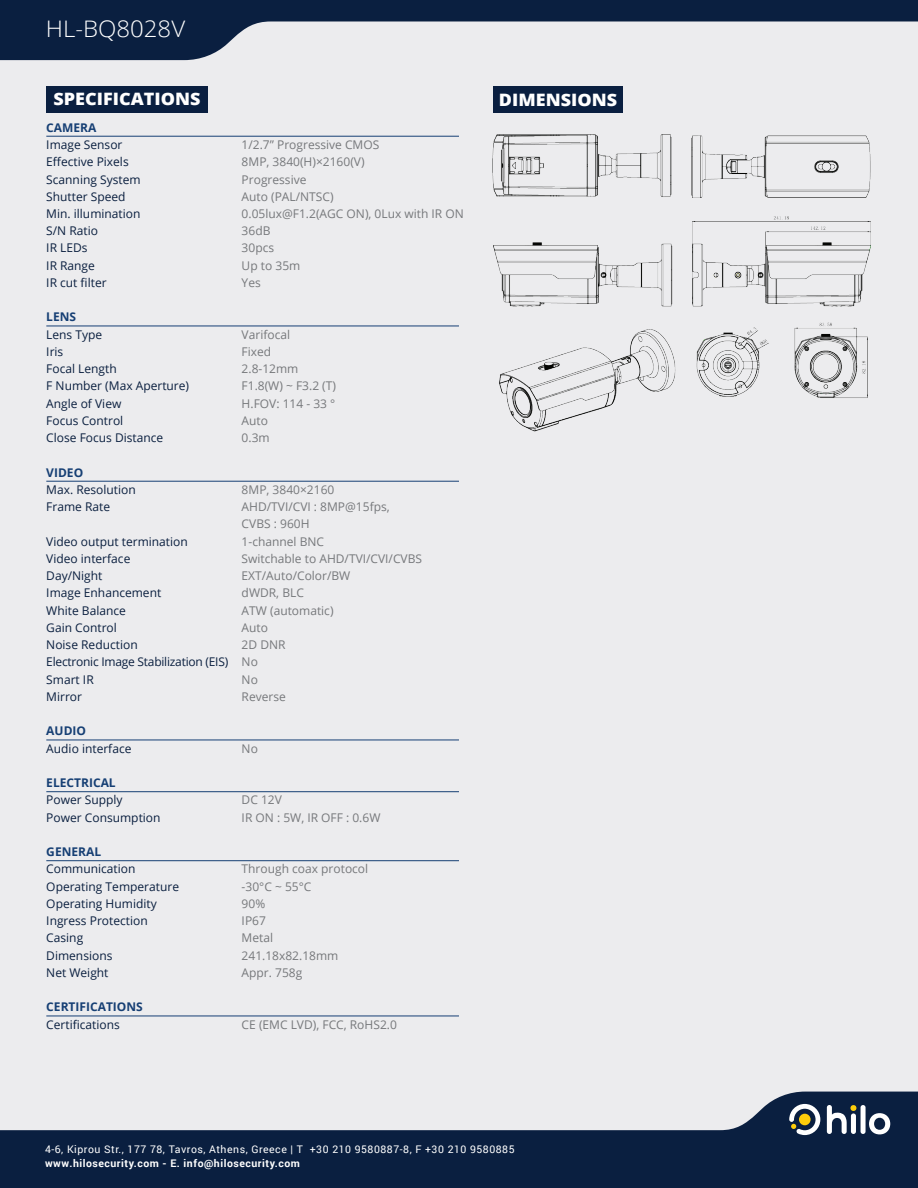
<style>
.page{position:relative;width:918px;height:1188px;background:#fff}
.page>*{position:absolute;margin:0;border:0;box-sizing:border-box;transform-origin:0 0}
.t1{font:300 22.8px "Open Sans";color:#fff;scale:1.05 1}
.t2{font:800 17.1px "Open Sans";color:#fff;scale:1.05 1}
.t3{font:12px/17.2px "Open Sans";color:#0a1f3f}
.t4{font:12px/17.2px "Open Sans";color:#76787b}
.t5{font:700 12px "Open Sans";color:#163f74}
.t6{font:10.5px "Roboto";letter-spacing:.05em;color:#fff}
.t7{font:700 10.5px "Roboto";letter-spacing:.05em;color:#fff}
</style>
<div class="page">
<div style="left:0;top:60px;width:918px;height:1032px;background:#ececee"></div>
<hr style="left:46px;top:136px;width:413px;height:1px;background:#163f74">
<hr style="left:46px;top:326px;width:413px;height:1px;background:#163f74">
<hr style="left:46px;top:481px;width:413px;height:1px;background:#163f74">
<hr style="left:46px;top:740px;width:413px;height:1px;background:#163f74">
<hr style="left:46px;top:791px;width:413px;height:1px;background:#163f74">
<hr style="left:46px;top:860px;width:413px;height:1px;background:#163f74">
<hr style="left:46px;top:1016px;width:413px;height:1px;background:#163f74">
<svg style="left:0;top:0;width:918px;height:60px;background:#768193"></svg>
<div style="left:46px;top:86px;width:162px;height:26px;background:#0a1f40"></div>
<div style="left:494px;top:86px;width:129px;height:27px;background:#0a1f40"></div>
<svg style="left:0;top:1092px;width:918px;height:96px;background:#56647b"></svg>
<svg style="left:827px;top:1104px;width:29px;height:30px"></svg>
<div style="left:861px;top:1105px;width:5px;height:29px;background:#fff;border-radius:3px"></div>
<svg style="left:869px;top:1113px;width:21px;height:21px"></svg>
<svg style="left:789px;top:1104px;width:31px;height:31px"></svg>
<div style="left:851px;top:1113px;width:5px;height:21px;background:#fff;border-radius:3px"></div>
<img style="left:486px;top:127px;width:415px;height:308px">
<h1 class="t1" style="left:46px;top:13px;width:134px">HL-BQ8028V</h1>
<h2 class="t2" style="left:53px;top:86px;width:141px">SPECIFICATIONS</h2>
<h2 class="t2" style="left:499px;top:86px;width:114px">DIMENSIONS</h2>
<p class="t5" style="left:46px;top:119px;width:52px">CAMERA</p>
<p class="t3" style="left:46px;top:136px;width:96px">Image Sensor<br>Effective Pixels<br>Scanning System<br>Shutter Speed<br>Min. illumination<br>S/N Ratio<br>IR LEDs<br>IR Range<br>IR cut filter</p>
<p class="t5" style="left:46px;top:309px;width:31px">LENS</p>
<p class="t3" style="left:46px;top:325px;width:144px">Lens Type<br>Iris<br>Focal Length<br>F Number (Max Aperture)<br>Angle of View<br>Focus Control<br>Close Focus Distance</p>
<p class="t5" style="left:46px;top:464px;width:38px">VIDEO</p>
<p class="t3" style="left:46px;top:481px;width:91px">Max. Resolution<br>Frame Rate</p>
<p class="t3" style="left:46px;top:532px;width:183px">Video output termination<br>Video interface<br>Day/Night<br>Image Enhancement<br>White Balance<br>Gain Control<br>Noise Reduction<br>Electronic Image Stabilization (EIS)<br>Smart IR<br>Mirror</p>
<p class="t5" style="left:46px;top:723px;width:41px">AUDIO</p>
<p class="t3" style="left:46px;top:739px;width:87px">Audio interface</p>
<p class="t5" style="left:46px;top:774px;width:71px">ELECTRICAL</p>
<p class="t3" style="left:46px;top:791px;width:116px">Power Supply<br>Power Consumption</p>
<p class="t5" style="left:46px;top:843px;width:56px">GENERAL</p>
<p class="t3" style="left:46px;top:860px;width:134px">Communication<br>Operating Temperature<br>Operating Humidity<br>Ingress Protection<br>Casing<br>Dimensions<br>Net Weight</p>
<p class="t5" style="left:46px;top:998px;width:98px">CERTIFICATIONS</p>
<p class="t3" style="left:46px;top:1015px;width:75px">Certifications</p>
<p class="t4" style="left:242px;top:136px;width:224px">1/2.7” Progressive CMOS<br>8MP, 3840(H)×2160(V)<br>Progressive<br>Auto (PAL/NTSC)<br>0.05lux@F1.2(AGC ON), 0Lux with IR ON<br>36dB<br>30pcs<br>Up to 35m<br>Yes</p>
<p class="t4" style="left:242px;top:325px;width:96px">Varifocal<br>Fixed<br>2.8-12mm<br>F1.8(W) ~ F3.2 (T)<br>H.FOV: 114 - 33 °<br>Auto<br>0.3m</p>
<p class="t4" style="left:242px;top:481px;width:182px">8MP, 3840×2160<br>AHD/TVI/CVI : 8MP@15fps,<br>CVBS : 960H<br>1-channel BNC<br>Switchable to AHD/TVI/CVI/CVBS<br>EXT/Auto/Color/BW<br>dWDR, BLC<br>ATW (automatic)<br>Auto<br>2D DNR<br>No<br>No<br>Reverse</p>
<p class="t4" style="left:242px;top:739px;width:18px">No</p>
<p class="t4" style="left:242px;top:791px;width:140px">DC 12V<br>IR ON : 5W, IR OFF : 0.6W</p>
<p class="t4" style="left:242px;top:860px;width:128px">Through coax protocol -30°C ~ 55°C<br>90%<br>IP67<br>Metal<br>241.18x82.18mm<br>Appr. 758g</p>
<p class="t4" style="left:242px;top:1015px;width:157px">CE (EMC LVD), FCC, RoHS2.0</p>
<p class="t6" style="left:45px;top:1142px;width:471px">4-6, Kiprou Str., 177 78, Tavros, Athens, Greece | T +30 210 9580887-8, F +30 210 9580885</p>
<p class="t7" style="left:45px;top:1156px;width:256px">www.hilosecurity.com - E. info@hilosecurity.com</p>
</div>
